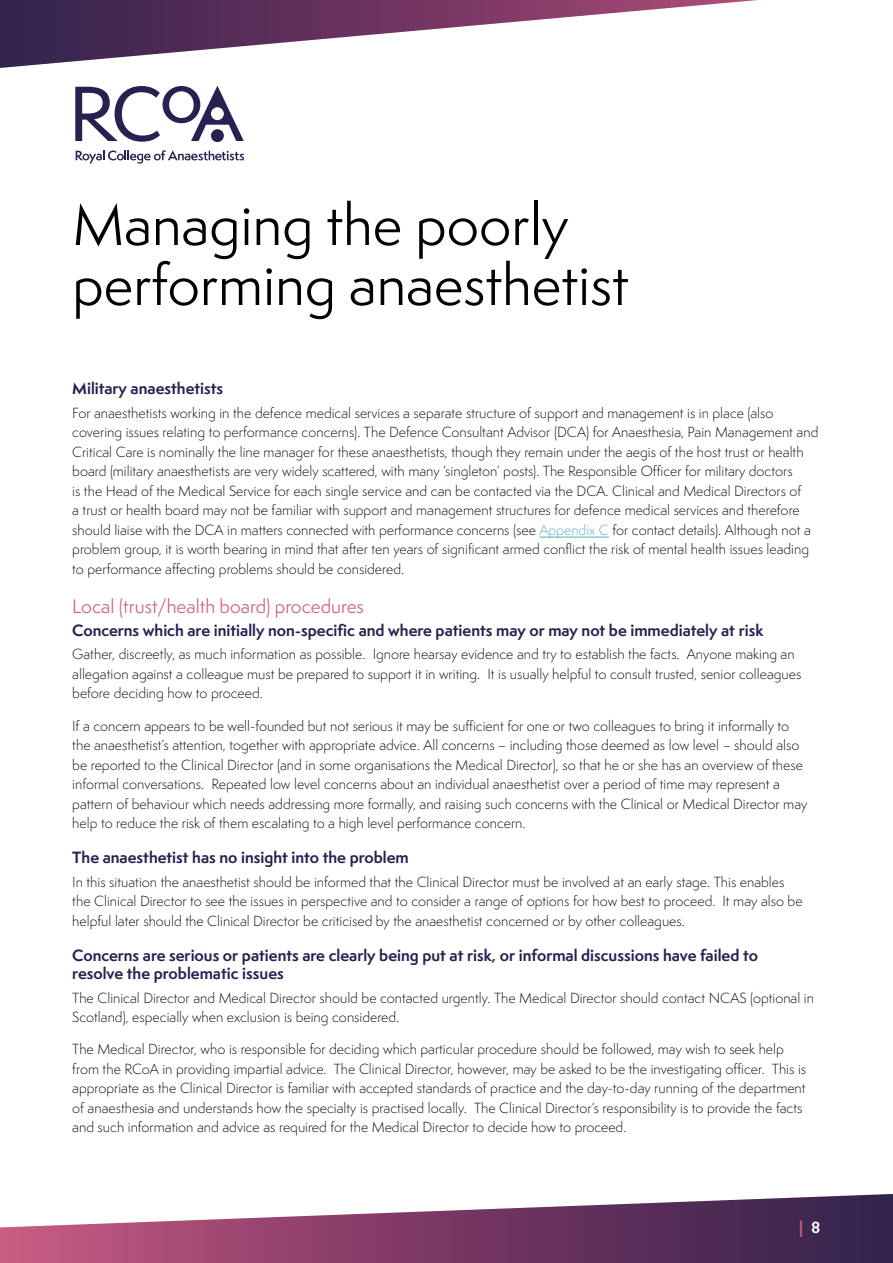
<style>
.page{position:relative;width:893px;height:1263px;background:#fff}
.page>*{position:absolute;margin:0;border:0;box-sizing:border-box;transform-origin:0 0}
.t1{font:54px/60px "Semplicita Pro";color:#000}
.t2{font:18px "Semplicita Pro";color:#cd6084}
.t3{font:700 15px/18px "Semplicita Pro";color:#2b1f51}
.t4{font:700 15px "Semplicita Pro";color:#cd6084}
.t5{font:300 13.5px/19.5px "Semplicita Pro";color:#000}
.s1{color:#50abbf}
.s2{color:#fff}
</style>
<div class="page">
<svg style="left:0;top:1194px;width:893px;height:69px"></svg>
<svg style="left:0;top:0;width:758px;height:68px"></svg>
<svg style="left:76px;top:150px;width:168px;height:14px"></svg>
<svg style="left:75px;top:86px;width:169px;height:56px"></svg>
<hr style="left:539px;top:537px;width:70px;height:1px;background:#50abbf">
<h1 class="t1" style="left:72px;top:194px;width:558px">Managing the poorly performing anaesthetist</h1>
<p class="t3" style="left:72px;top:379px;width:152px">Military anaesthetists</p>
<p class="t5" style="left:72px;top:403px;width:748px">For anaesthetists working in the defence medical services a separate structure of support and management is in place (also covering issues relating to performance concerns). The Defence Consultant Advisor (DCA) for Anaesthesia, Pain Management and Critical Care is nominally the line manager for these anaesthetists, though they remain under the aegis of the host trust or health board (military anaesthetists are very widely scattered, with many ‘singleton’ posts). The Responsible Officer for military doctors<br>is the Head of the Medical Service for each single service and can be contacted via the DCA. Clinical and Medical Directors of<br>a trust or health board may not be familiar with support and management structures for defence medical services and therefore should liaise with the DCA in matters connected with performance concerns (see <span class="s1">Appendix C</span> for contact details). Although not a problem group, it is worth bearing in mind that after ten years of significant armed conflict the risk of mental health issues leading to performance affecting problems should be considered.</p>
<h2 class="t2" style="left:72px;top:594px;width:293px">Local (trust/health board) procedures</h2>
<p class="t3" style="left:72px;top:621px;width:693px">Concerns which are initially non-specific and where patients may or may not be immediately at risk</p>
<p class="t5" style="left:72px;top:644px;width:730px">Gather, discreetly, as much information as possible. Ignore hearsay evidence and try to establish the facts. Anyone making an allegation against a colleague must be prepared to support it in writing. It is usually helpful to consult trusted, senior colleagues before deciding how to proceed.</p>
<p class="t5" style="left:72px;top:716px;width:737px">If a concern appears to be well-founded but not serious it may be sufficient for one or two colleagues to bring it informally to the anaesthetist’s attention, together with appropriate advice. All concerns – including those deemed as low level – should also be reported to the Clinical Director (and in some organisations the Medical Director), so that he or she has an overview of these informal conversations. Repeated low level concerns about an individual anaesthetist over a period of time may represent a pattern of behaviour which needs addressing more formally, and raising such concerns with the Clinical or Medical Director may help to reduce the risk of them escalating to a high level performance concern.</p>
<p class="t3" style="left:72px;top:848px;width:338px">The anaesthetist has no insight into the problem</p>
<p class="t5" style="left:72px;top:872px;width:732px">In this situation the anaesthetist should be informed that the Clinical Director must be involved at an early stage. This enables the Clinical Director to see the issues in perspective and to consider a range of options for how best to proceed. It may also be helpful later should the Clinical Director be criticised by the anaesthetist concerned or by other colleagues.</p>
<p class="t3" style="left:72px;top:946px;width:687px">Concerns are serious or patients are clearly being put at risk, or informal discussions have failed to resolve the problematic issues</p>
<p class="t5" style="left:72px;top:988px;width:743px">The Clinical Director and Medical Director should be contacted urgently. The Medical Director should contact NCAS (optional in<br>Scotland), especially when exclusion is being considered.</p>
<p class="t5" style="left:72px;top:1040px;width:735px">The Medical Director, who is responsible for deciding which particular procedure should be followed, may wish to seek help from the RCoA in providing impartial advice. The Clinical Director, however, may be asked to be the investigating officer. This is appropriate as the Clinical Director is familiar with accepted standards of practice and the day-to-day running of the department of anaesthesia and understands how the specialty is practised locally. The Clinical Director’s responsibility is to provide the facts and such information and advice as required for the Medical Director to decide how to proceed.</p>
<p class="t4" style="left:799px;top:1216px;width:23px">| <span class="s2">8</span></p>
</div>
